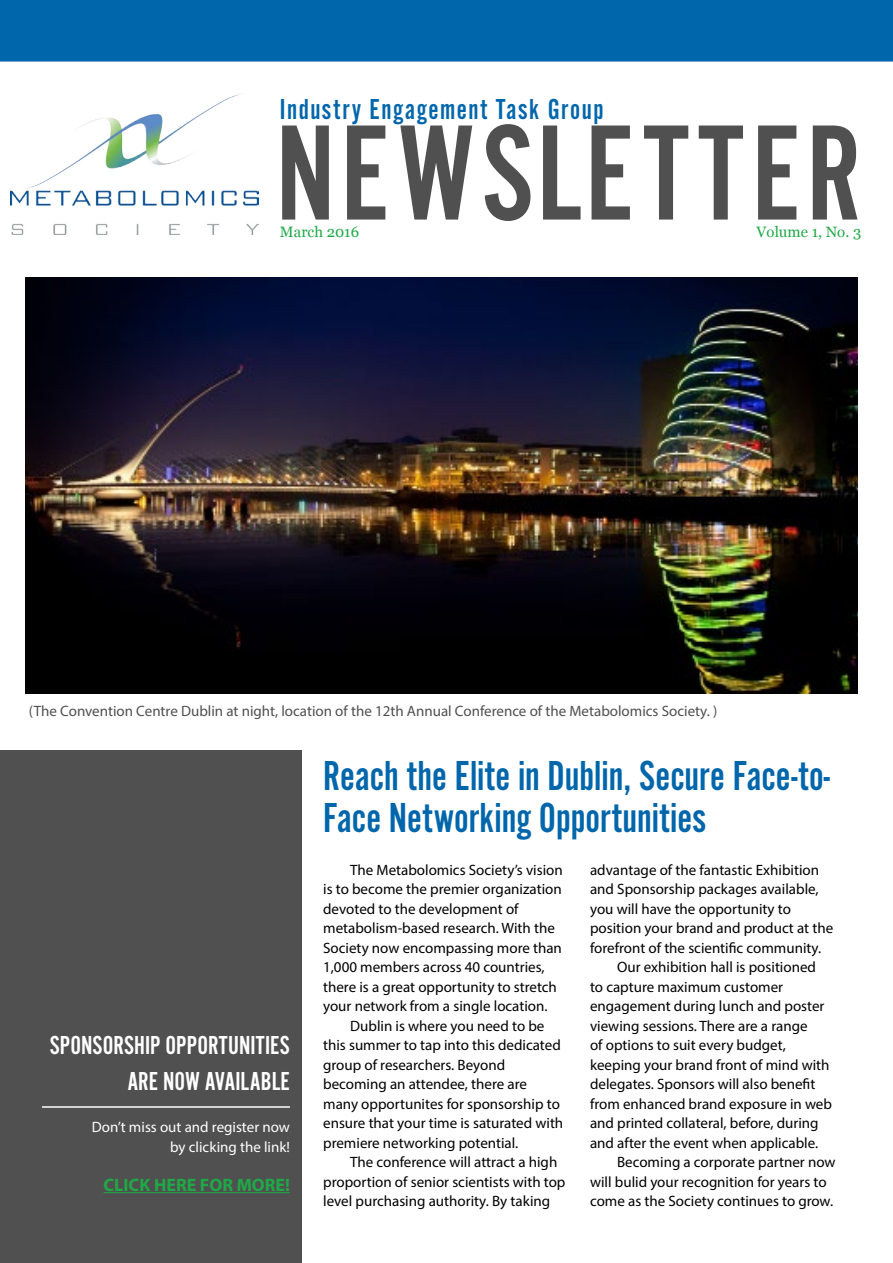
<style>
.page{position:relative;width:893px;height:1263px;background:#fff}
.page>*{position:absolute;margin:0;border:0;box-sizing:border-box;transform-origin:0 0}
.t1{font:141px "Alternate Got No 2 D";letter-spacing:.045em;color:#505050}
.t2{font:43.5px/42px "Alternate Got No 2 D";color:#0066ac}
.t3{font:30px "Alternate Got No 2 D";letter-spacing:.05em;color:#0066ac}
.t4{font:27px/36px "Alternate Got No 2 D";color:#fff;text-align:right}
.t5{font:700 18px "Myriad Pro";color:#1fa946}
.t6{font:15px/19.5px "Myriad Pro";color:#000}
.t7{font:15px "Myriad Pro";color:#505050}
.t8{font:15px/19.5px "Myriad Pro";color:#fff;text-align:right}
.t9{font:15px "Georgia";color:#1fa946}
</style>
<div class="page">
<div style="left:0;top:751px;width:302px;height:512px;background:#505050"></div>
<hr style="left:104px;top:1192px;width:186px;height:1px;background:#1fa946">
<div style="left:0;top:0;width:893px;height:62px;background:#0066ac"></div>
<hr style="left:42px;top:1106px;width:248px;height:2px;background:#fff">
<img style="left:26px;top:277px;width:832px;height:416px">
<img style="left:10px;top:94px;width:248px;height:140px">
<h3 class="t3" style="left:280px;top:93px;width:325px">Industry Engagement Task Group</h3>
<h1 class="t1" style="left:276px;top:98px;width:587px">NEWSLETTER</h1>
<p class="t9" style="left:280px;top:223px;width:81px">March 2016</p>
<p class="t9" style="left:757px;top:223px;width:106px">Volume 1, No. 3</p>
<p class="t7" style="left:29px;top:702px;width:690px">(The Convention Centre Dublin at night, location of the 12th Annual Conference of the Metabolomics Society. )</p>
<h3 class="t4" style="left:50px;top:1028px;width:241px">SPONSORSHIP OPPORTUNITIES<br>ARE NOW AVAILABLE</h3>
<p class="t8" style="left:92px;top:1117px;width:200px">Don’t miss out and register now by clicking the link!</p>
<p class="t5" style="left:104px;top:1173px;width:188px">CLICK HERE FOR MORE!</p>
<h2 class="t2" style="left:323px;top:756px;width:508px">Reach the Elite in Dublin, Secure Face-to-<br>Face Networking Opportunities</h2>
<p class="t6" style="left:323px;top:859px;width:241px;text-indent:27px">The Metabolomics Society’s vision is to become the premier organization devoted to the development of metabolism-based research. With the Society now encompassing more than 1,000 members across 40 countries, there is a great opportunity to stretch your network from a single location.</p>
<p class="t6" style="left:323px;top:1015px;width:242px;text-indent:27px">Dublin is where you need to be this summer to tap into this dedicated group of researchers. Beyond becoming an attendee, there are many opportunites for sponsorship to ensure that your time is saturated with premiere networking potential.</p>
<p class="t6" style="left:323px;top:1152px;width:244px;text-indent:27px">The conference will attract a high proportion of senior scientists with top level purchasing authority. By taking</p>
<p class="t6" style="left:590px;top:859px;width:231px">advantage of the fantastic Exhibition</p>
<p class="t6" style="left:590px;top:879px;width:230px">and Sponsorship packages available,</p>
<p class="t6" style="left:590px;top:898px;width:202px">you will have the opportunity to</p>
<p class="t6" style="left:590px;top:918px;width:245px">position your brand and product at the</p>
<p class="t6" style="left:590px;top:937px;width:233px">forefront of the scientific community.</p>
<p class="t6" style="left:617px;top:957px;width:200px">Our exhibition hall is positioned</p>
<p class="t6" style="left:590px;top:976px;width:195px">to capture maximum customer</p>
<p class="t6" style="left:590px;top:996px;width:236px">engagement during lunch and poster</p>
<p class="t6" style="left:590px;top:1015px;width:219px">viewing sessions. There are a range</p>
<p class="t6" style="left:590px;top:1035px;width:197px">of options to suit every budget,</p>
<p class="t6" style="left:590px;top:1054px;width:241px">keeping your brand front of mind with</p>
<p class="t6" style="left:590px;top:1074px;width:227px">delegates. Sponsors will also benefit</p>
<p class="t6" style="left:590px;top:1093px;width:243px">from enhanced brand exposure in web</p>
<p class="t6" style="left:590px;top:1113px;width:230px">and printed collateral, before, during</p>
<p class="t6" style="left:590px;top:1132px;width:230px">and after the event when applicable.</p>
<p class="t6" style="left:617px;top:1152px;width:220px">Becoming a corporate partner now</p>
<p class="t6" style="left:590px;top:1171px;width:238px">will bulid your recognition for years to</p>
<p class="t6" style="left:590px;top:1191px;width:245px">come as the Society continues to grow.</p>
</div>
